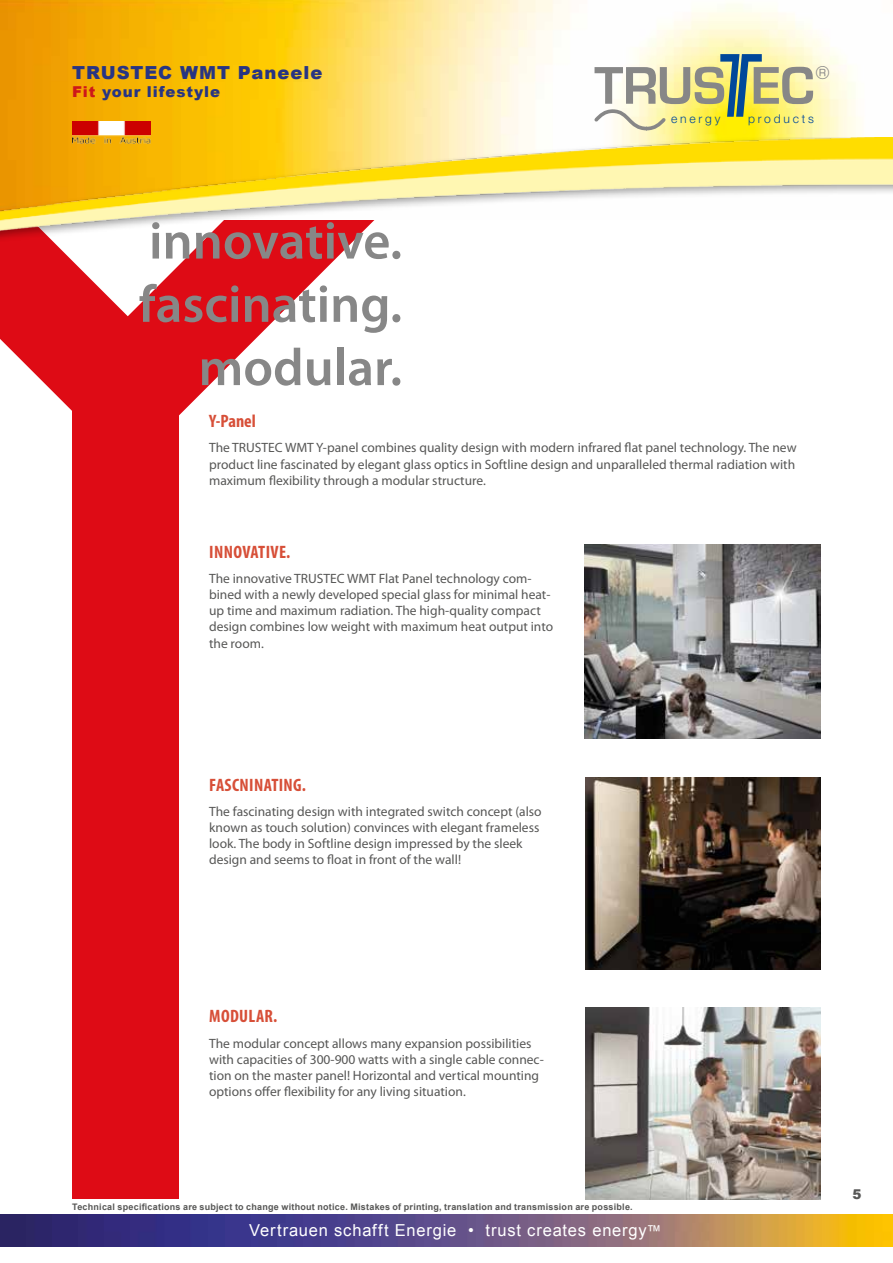
<style>
.page{position:relative;width:893px;height:1263px;background:#fff}
.page>*{position:absolute;margin:0;border:0;box-sizing:border-box;transform-origin:0 0}
.t1{font:600 52.65px/63.3px "Myriad Pro";color:#878787;text-align:right}
.t2{font:19.2px "Eurostile T";color:#878787}
.t3{font:700 condensed 18px "Myriad Pro";letter-spacing:.02em;color:#d74f38}
.t4{font:900 18px "Arial";letter-spacing:.05em;color:#283583}
.t5{font:16.5px "Arial";letter-spacing:.05em;color:#fff}
.t6{font:900 15px "Arial";letter-spacing:.06em;color:#283583}
.t7{font:13.5px/16.2px "Myriad Pro";color:#575756}
.t8{font:900 13.5px "Arial";color:#575756}
.t9{font:300 12.15px "Helvetica Neue";letter-spacing:.23em;color:#00489a}
.t10{font:700 9px "Arial";letter-spacing:.025em;color:#575756}
.s1{color:#cd171a}
.s2{font-size:15px}
</style>
<div class="page">
<div style="left:72px;top:341px;width:107px;height:858px;background:#de0b15"></div>
<img style="left:0;top:0;width:861px;height:137px">
<img style="left:0;top:137px;width:893px;height:265px">
<img style="left:0;top:1214px;width:893px;height:32px">
<img style="left:72px;top:121px;width:79px;height:24px">
<img style="left:585px;top:777px;width:236px;height:192px">
<img style="left:584px;top:544px;width:237px;height:195px">
<img style="left:585px;top:1007px;width:236px;height:192px">
<svg style="left:593px;top:54px;width:220px;height:77px;background:#d4d299"></svg>
<h3 class="t4" style="left:72px;top:59px;width:252px">TRUSTEC WMT Paneele</h3>
<p class="t6" style="left:72px;top:81px;width:149px"><span class="s1">Fit</span> your lifestyle</p>
<h1 class="t1" style="left:139px;top:208px;width:265px">innovative. fascinating. modular.</h1>
<h3 class="t3" style="left:209px;top:410px;width:48px">Y-Panel</h3>
<h2 class="t2" style="left:815px;top:62px;width:16px">®</h2>
<p class="t9" style="left:671px;top:111px;width:51px">energy</p>
<p class="t9" style="left:748px;top:111px;width:67px">products</p>
<p class="t7" style="left:209px;top:439px;width:589px;text-align:justify">The TRUSTEC WMT Y-panel combines quality design with modern infrared flat panel technology. The new product line fascinated by elegant glass optics in Softline design and unparalleled thermal radiation with maximum flexibility through a modular structure.</p>
<h3 class="t3" style="left:209px;top:541px;width:83px">INNOVATIVE.</h3>
<p class="t7" style="left:209px;top:570px;width:346px">The innovative TRUSTEC WMT Flat Panel technology com&shy;bined with a newly developed special glass for minimal heat&shy;up time and maximum radiation. The high-quality compact design combines low weight with maximum heat output into the room.</p>
<h3 class="t3" style="left:209px;top:773px;width:98px">FASCNINATING.</h3>
<p class="t7" style="left:209px;top:803px;width:334px">The fascinating design with integrated switch concept (also known as touch solution) convinces with elegant frameless look. The body in Softline design impressed by the sleek design and seems to float in front of the wall!</p>
<h3 class="t3" style="left:209px;top:1005px;width:70px">MODULAR.</h3>
<p class="t7" style="left:209px;top:1035px;width:336px">The modular concept allows many expansion possibilities with capacities of 300-900 watts with a single cable connec&shy;tion on the master panel! Horizontal and vertical mounting options offer flexibility for any living situation.</p>
<p class="t10" style="left:72px;top:1201px;width:562px">Technical specifications are subject to change without notice. Mistakes of printing, translation and transmission are possible.</p>
<p class="t5" style="left:249px;top:1219px;width:414px">Vertrauen schafft Energie • trust creates energy<span class="s2">™</span></p>
<p class="t8" style="left:852px;top:1184px;width:11px">5</p>
</div>
